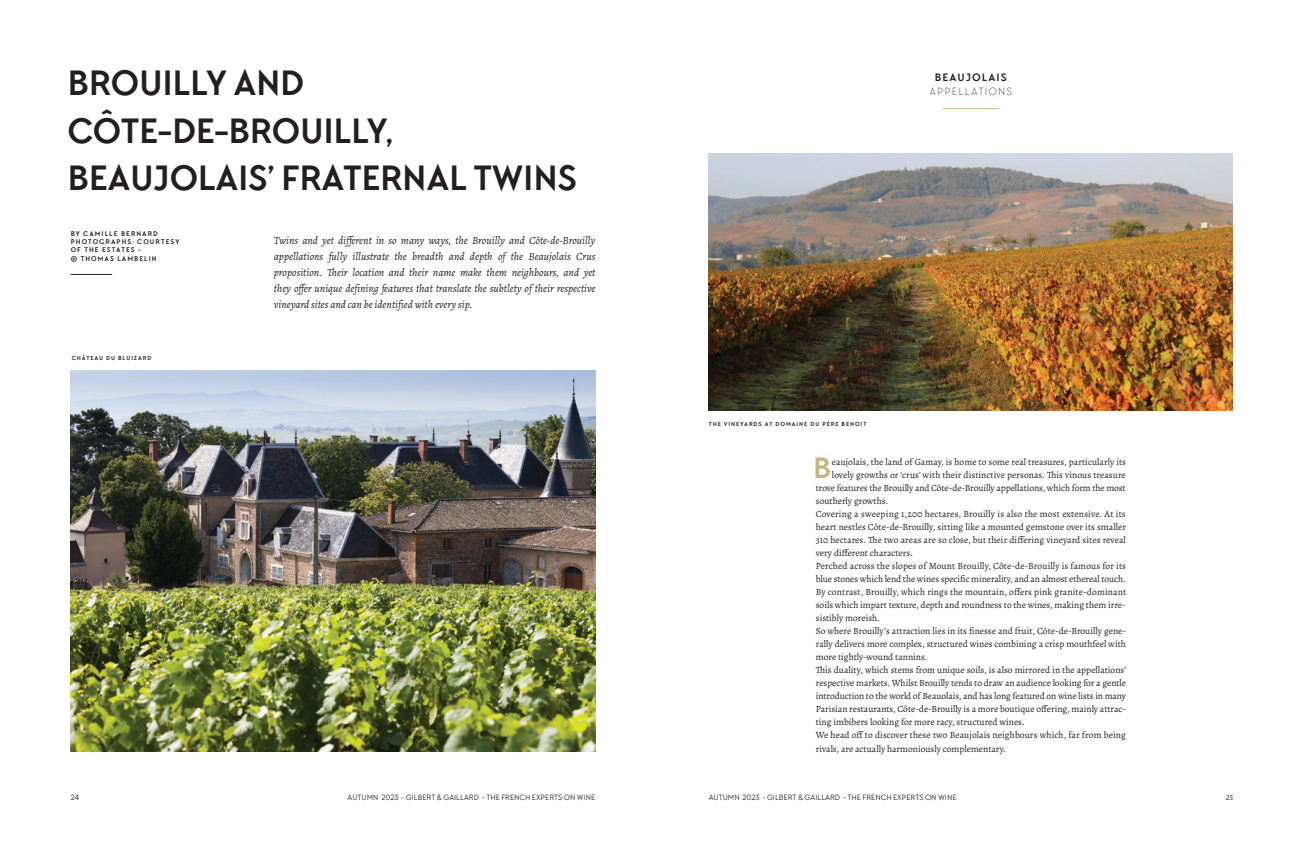
<style>
.page{position:relative;width:1304px;height:851px;background:#fff}
.page>*{position:absolute;margin:0;border:0;box-sizing:border-box;transform-origin:0 0}
.t1{font:700 36px/47.2px "TT Chocolates";letter-spacing:-.01em;color:#231f20}
.t2{font:700 30.1px "TT Chocolates";color:#c7b480}
.t3{font:italic 11px/16px "Alegreya";color:#231f20;text-align:justify}
.t4{font:300 11px "TT Chocolates";letter-spacing:.1em;color:#231f20}
.t5{font:700 11px "TT Chocolates";letter-spacing:.1em;color:#231f20}
.t6{font:9.5px "Alegreya";color:#231f20}
.t7{font:8px "TT Chocolates";color:#231f20}
.t8{font:8px "Alegreya Sans";color:#231f20}
.t9{font:700 7px/8.4px "TT Chocolates";letter-spacing:.15em;color:#231f20}
.t10{font:700 6px "TT Chocolates";letter-spacing:.15em;color:#231f20}
.s1{font-weight:900;color:#c7b480}
</style>
<div class="page">
<hr style="left:943px;top:108px;width:56px;height:1px;background:#ceba7e">
<img style="left:709px;top:153px;width:524px;height:257px">
<img style="left:71px;top:371px;width:524px;height:380px">
<hr style="left:71px;top:274px;width:41px;height:1px;background:#231f20">
<h1 class="t1" style="left:68px;top:60px;width:511px">BROUILLY AND<br>CÔTE-DE-BROUILLY,<br>BEAUJOLAIS’ FRATERNAL TWINS</h1>
<p class="t9" style="left:71px;top:229px;width:110px">BY CAMILLE BERNARD<br>PHOTOGRAPHS: COURTESY<br>OF THE ESTATES -<br>© THOMAS LAMBELIN</p>
<p class="t10" style="left:72px;top:354px;width:81px">CHÂTEAU DU BLUIZARD</p>
<p class="t3" style="left:274px;top:232px;width:323px">Twins and yet different in so many ways, the Brouilly and Côte-de-Brouilly appellations fully illustrate the breadth and depth of the Beaujolais Crus proposition. Their location and their name make them neighbours, and yet they offer unique defining features that translate the subtlety of their respective vineyard sites and can be identified with every sip.</p>
<p class="t5" style="left:935px;top:71px;width:74px">BEAUJOLAIS</p>
<p class="t4" style="left:930px;top:85px;width:84px">APPELLATIONS</p>
<p class="t10" style="left:709px;top:419px;width:159px">THE VINEYARDS AT DOMAINE DU PÈRE BENOIT</p>
<h2 class="t2" style="left:813px;top:449px;width:20px">B</h2>
<p class="t6" style="left:832px;top:456px;width:296px">eaujolais, the land of Gamay, is home to some real treasures, particularly its</p>
<p class="t6" style="left:832px;top:469px;width:295px">lovely growths or ‘crus’ with their distinctive personas. This vinous treasure</p>
<p class="t6" style="left:816px;top:482px;width:311px">trove features the Brouilly and Côte-de-Brouilly appellations, which form the most</p>
<p class="t6" style="left:816px;top:495px;width:74px">southerly growths.</p>
<p class="t6" style="left:816px;top:508px;width:311px">Covering a sweeping 1,200 hectares, Brouilly is also the most extensive. At its</p>
<p class="t6" style="left:816px;top:521px;width:312px">heart nestles Côte-de-Brouilly, sitting like a mounted gemstone over its smaller</p>
<p class="t6" style="left:816px;top:534px;width:312px">310 hectares. The two areas are so close, but their differing vineyard sites reveal</p>
<p class="t6" style="left:816px;top:547px;width:99px">very different characters.</p>
<p class="t6" style="left:816px;top:560px;width:312px">Perched across the slopes of Mount Brouilly, Côte-de-Brouilly is famous for its</p>
<p class="t6" style="left:816px;top:573px;width:312px">blue stones which lend the wines specific minerality, and an almost ethereal touch.</p>
<p class="t6" style="left:816px;top:586px;width:312px">By contrast, Brouilly, which rings the mountain, offers pink granite-dominant</p>
<p class="t6" style="left:816px;top:599px;width:311px">soils which impart texture, depth and roundness to the wines, making them irre-</p>
<p class="t6" style="left:816px;top:612px;width:66px">sistibly moreish.</p>
<p class="t6" style="left:816px;top:625px;width:312px">So where Brouilly’s attraction lies in its finesse and fruit, Côte-de-Brouilly gene-</p>
<p class="t6" style="left:816px;top:638px;width:312px">rally delivers more complex, structured wines combining a crisp mouthfeel with</p>
<p class="t6" style="left:816px;top:651px;width:113px">more tightly-wound tannins.</p>
<p class="t6" style="left:816px;top:664px;width:312px">This duality, which stems from unique soils, is also mirrored in the appellations’</p>
<p class="t6" style="left:816px;top:677px;width:312px">respective markets. Whilst Brouilly tends to draw an audience looking for a gentle</p>
<p class="t6" style="left:816px;top:690px;width:312px">introduction to the world of Beauolais, and has long featured on wine lists in many</p>
<p class="t6" style="left:816px;top:703px;width:312px">Parisian restaurants, Côte-de-Brouilly is a more boutique offering, mainly attrac-</p>
<p class="t6" style="left:816px;top:716px;width:210px">ting imbibers looking for more racy, structured wines.</p>
<p class="t6" style="left:816px;top:729px;width:311px">We head off to discover these two Beaujolais neighbours which, far from being</p>
<p class="t6" style="left:816px;top:742px;width:192px">rivals, are actually harmoniously complementary.</p>
<p class="t7" style="left:71px;top:792px;width:10px">24</p>
<p class="t7" style="left:347px;top:792px;width:249px">AUTUMN 2023 <span class="s1">•</span> GILBERT &amp; GAILLARD - THE FRENCH EXPERTS ON WINE</p>
<p class="t7" style="left:709px;top:792px;width:249px">AUTUMN 2023 <span class="s1">•</span> GILBERT &amp; GAILLARD - THE FRENCH EXPERTS ON WINE</p>
<p class="t8" style="left:1226px;top:791px;width:9px">25</p>
</div>
